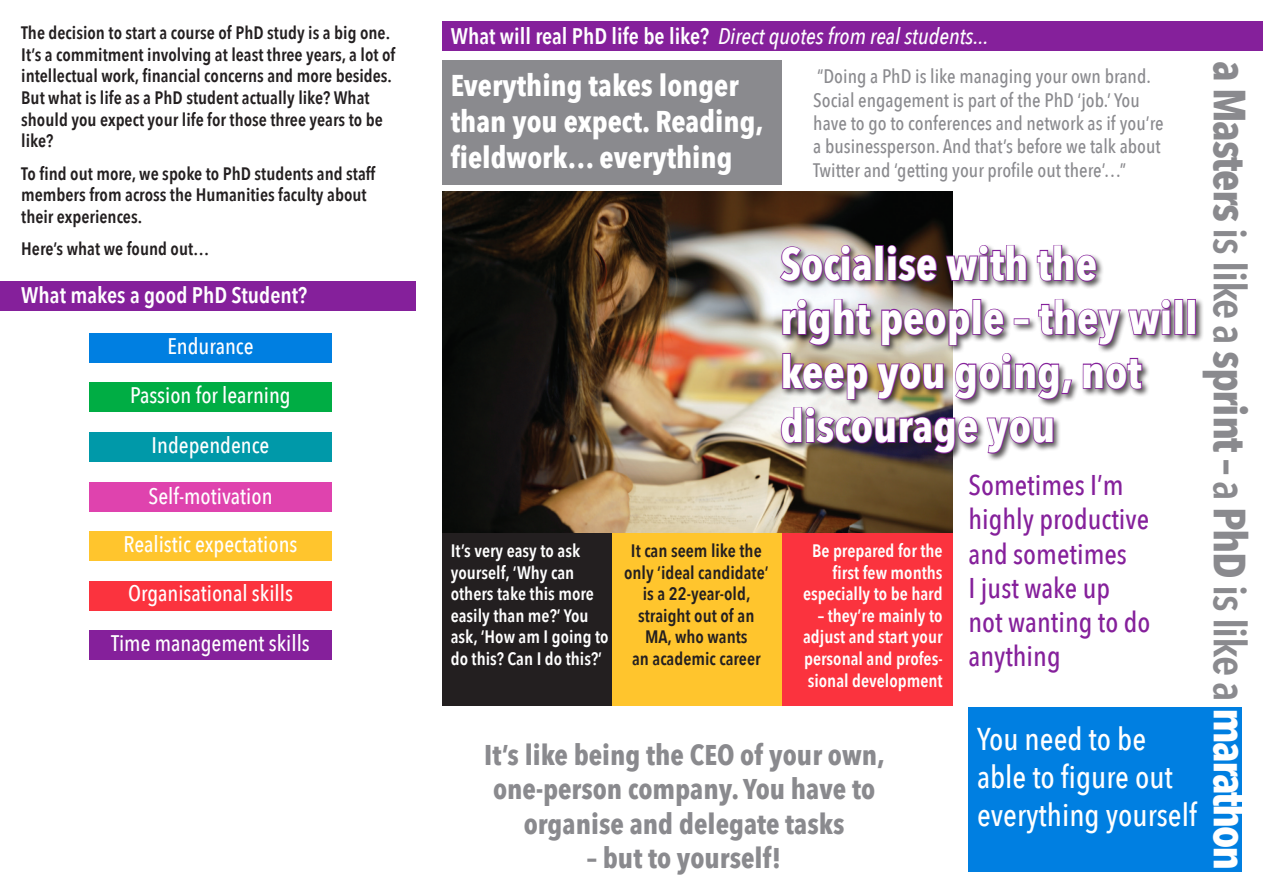
<style>
.page{position:relative;width:1263px;height:893px;background:#fff}
.page>*{position:absolute;margin:0;border:0;box-sizing:border-box;transform-origin:0 0}
.t1{font:700 45px/54px "Avenir Next Condensed";color:#fff}
.t2{font:700 45px "Avenir Next Condensed";letter-spacing:-.03em;color:#8a8a8e}
.t3{font:500 31.5px/37.8px "Avenir Next Condensed";color:#fff}
.t4{font:700 30px/36px "Avenir Next Condensed";color:#fff}
.t5{font:700 28.5px "Avenir Next Condensed";color:#8a8a8e}
.t6{font:500 28.5px/34.2px "Avenir Next Condensed";color:#85209b}
.t7{font:500 22.5px "Avenir Next Condensed";color:#fff}
.t8{font:italic 500 22.5px "Avenir Next Condensed";color:#fff}
.t9{font:600 22.5px "Avenir Next Condensed";color:#fff}
.t10{font:500 19.5px/23.4px "Avenir Next Condensed";color:#8a8a8e}
.t11{font:600 18px/21.6px "Avenir Next Condensed";color:#231f20}
.t12{font:600 18px/21.6px "Avenir Next Condensed";color:#fff}
.s1{font-weight:600;font-style:normal}
.s2{font-weight:600}
.s3{color:#fff}
</style>
<div class="page">
<div style="left:968px;top:707px;width:274px;height:165px;background:#007fe1"></div>
<div style="left:442px;top:61px;width:339px;height:124px;background:#8a8a8e"></div>
<img style="left:442px;top:191px;width:510px;height:343px">
<div style="left:442px;top:21px;width:821px;height:30px;background:#85209b"></div>
<div style="left:0;top:281px;width:416px;height:29px;background:#85209b"></div>
<div style="left:89px;top:333px;width:243px;height:29px;background:#007fe1"></div>
<div style="left:89px;top:382px;width:243px;height:30px;background:#00ad44"></div>
<div style="left:89px;top:432px;width:243px;height:30px;background:#0099a9"></div>
<div style="left:89px;top:482px;width:243px;height:29px;background:#df43ae"></div>
<div style="left:89px;top:531px;width:243px;height:30px;background:#ffc52d"></div>
<div style="left:89px;top:581px;width:243px;height:30px;background:#fb333e"></div>
<div style="left:89px;top:631px;width:243px;height:29px;background:#85209b"></div>
<div style="left:779px;top:243px;width:425px;height:219px;background:#231f20;opacity:.75"></div>
<img style="left:779px;top:244px;width:93px;height:39px">
<div style="left:875px;top:245px;width:9px;height:36px;border:2px solid #85209b"></div>
<svg style="left:886px;top:244px;width:52px;height:39px"></svg>
<svg style="left:945px;top:244px;width:82px;height:38px"></svg>
<svg style="left:1036px;top:244px;width:61px;height:39px"></svg>
<div style="left:1174px;top:299px;width:9px;height:36px;border:2px solid #85209b"></div>
<div style="left:1187px;top:299px;width:9px;height:36px;border:2px solid #85209b"></div>
<img style="left:780px;top:298px;width:392px;height:157px">
<div style="left:442px;top:534px;width:170px;height:172px;background:#231f20"></div>
<div style="left:612px;top:534px;width:170px;height:172px;background:#ffc52d"></div>
<div style="left:782px;top:534px;width:170px;height:172px;background:#fb333e"></div>
<p class="t11" style="left:21px;top:22px;width:376px">The decision to start a course of PhD study is a big one.<br>It’s a commitment involving at least three years, a lot of intellectual work, financial concerns and more besides.<br>But what is life as a PhD student actually like? What should you expect your life for those three years to be like?</p>
<p class="t11" style="left:21px;top:162px;width:356px">To find out more, we spoke to PhD students and staff members from across the Humanities faculty about their experiences.</p>
<p class="t11" style="left:21px;top:238px;width:190px">Here’s what we found out…</p>
<p class="t9" style="left:21px;top:276px;width:287px">What makes a good PhD Student?</p>
<p class="t7" style="left:167px;top:333px;width:88px">Endurance</p>
<p class="t7" style="left:130px;top:381px;width:162px">Passion for learning</p>
<p class="t7" style="left:152px;top:432px;width:119px">Independence</p>
<p class="t7" style="left:148px;top:482px;width:126px">Self-motivation</p>
<p class="t7" style="left:123px;top:531px;width:176px">Realistic expectations</p>
<p class="t7" style="left:128px;top:579px;width:166px">Organisational skills</p>
<p class="t7" style="left:111px;top:630px;width:200px">Time management skills</p>
<p class="t8" style="left:451px;top:22px;width:539px"><span class="s1">What will real PhD life be like?</span> Direct quotes from real students...</p>
<p class="t2" style="left:1257px;top:61px;width:811px;rotate:90deg">a Masters <span class="s2">is like a</span> sprint – <span class="s2">a</span> PhD <span class="s2">is like a</span> <span class="s3">marathon</span></p>
<p class="t10" style="left:813px;top:65px;width:352px">“Doing a PhD is like managing your own brand.<br>Social engagement is part of the PhD ‘job.’ You have to go to conferences and network as if you’re a businessperson. And that’s before we talk about Twitter and ‘getting your profile out there’…”</p>
<p class="t4" style="left:451px;top:67px;width:289px">Everything takes longer</p>
<p class="t4" style="left:451px;top:103px;width:314px">than you expect. Reading, fieldwork… everything</p>
<p class="t1" style="left:780px;top:237px;width:318px">Socialise with the</p>
<p class="t1" style="left:780px;top:291px;width:419px">right people – they will keep you going, not discourage you</p>
<p class="t6" style="left:968px;top:468px;width:182px">Sometimes I’m highly productive and sometimes</p>
<p class="t6" style="left:968px;top:571px;width:143px">I just wake up</p>
<p class="t6" style="left:968px;top:605px;width:183px">not wanting to do anything</p>
<p class="t12" style="left:803px;top:539px;width:141px;text-align:right">Be prepared for the first few months especially to be hard</p>
<p class="t12" style="left:803px;top:604px;width:141px;text-align:justify;text-indent:15px">– they’re mainly to adjust and start your personal and profes&shy;sional development</p>
<p class="t12" style="left:451px;top:539px;width:131px">It’s very easy to ask</p>
<p class="t12" style="left:451px;top:561px;width:125px">yourself, ‘Why can</p>
<p class="t12" style="left:451px;top:583px;width:145px">others take this more easily than me?’ You</p>
<p class="t12" style="left:451px;top:626px;width:159px">ask, ‘How am I going to do this? Can I do this?’</p>
<p class="t11" style="left:624px;top:539px;width:146px;text-align:center">It can seem like the only ‘ideal candidate’</p>
<p class="t11" style="left:638px;top:583px;width:118px">is a 22-year-old, straight out of an</p>
<p class="t11" style="left:645px;top:626px;width:104px">MA, who wants</p>
<p class="t11" style="left:632px;top:647px;width:130px">an academic career</p>
<p class="t3" style="left:977px;top:720px;width:221px">You need to be able to figure out everything yourself</p>
<p class="t5" style="left:484px;top:738px;width:402px">It’s like being the CEO of your own,</p>
<p class="t5" style="left:493px;top:772px;width:384px">one-person company. You have to</p>
<p class="t5" style="left:524px;top:806px;width:322px">organise and delegate tasks</p>
<p class="t5" style="left:587px;top:840px;width:196px">– but to yourself!</p>
</div>
